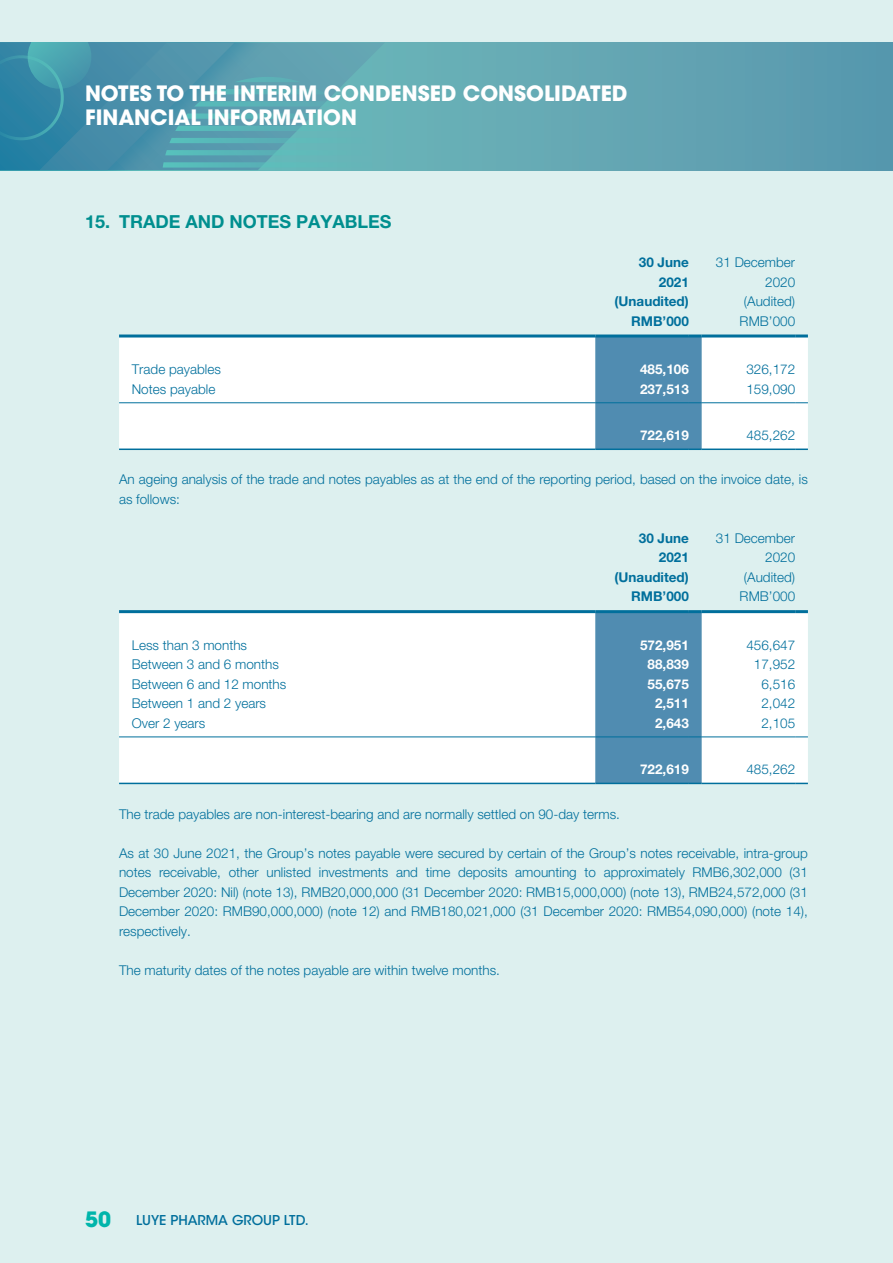
<style>
.page{position:relative;width:893px;height:1263px;background:#ddf0ef}
.page>*{position:absolute;margin:0;border:0;box-sizing:border-box;transform-origin:0 0}
.t1{font:700 21px/24px "ITC Avant Garde Std";color:#fff}
.t2{font:700 18px "Helvetica Neue LT Std";color:#008f8f}
.t3{font:300 13.5px/19.5px "Helvetica Neue LT Std";color:#006f9c;text-align:right}
.t4{font:700 13.5px "Helvetica Neue LT Std";color:#fff}
.t5{font:700 13.5px/19.5px "Helvetica Neue LT Std";color:#006f9c;text-align:right}
.t6{font:500 13.5px "ITC Avant Garde Std";color:#006f9c}
.s1{font-weight:700;font-size:21px;color:#00b5ab}
</style>
<div class="page">
<div style="left:0;top:43px;width:893px;height:127px;background:#5b9caf"></div>
<div style="left:0;top:43px;width:695px;height:127px;background:#67abb5"></div>
<svg style="left:0;top:43px;width:351px;height:127px"></svg>
<div style="left:119px;top:337px;width:689px;height:111px;background:#fff"></div>
<hr style="left:119px;top:402px;width:476px;height:1px;background:#006f9c">
<hr style="left:702px;top:402px;width:93px;height:1px;background:#006f9c">
<svg style="left:795px;top:402px;width:13px;height:1px"></svg>
<hr style="left:119px;top:448px;width:476px;height:2px;background:#006f9c">
<hr style="left:702px;top:448px;width:93px;height:2px;background:#006f9c">
<svg style="left:795px;top:448px;width:13px;height:2px"></svg>
<hr style="left:119px;top:334px;width:476px;height:3px;background:#006f9c">
<svg style="left:595px;top:334px;width:107px;height:116px;background:#4d8bb0"></svg>
<hr style="left:702px;top:334px;width:93px;height:3px;background:#006f9c">
<svg style="left:795px;top:334px;width:13px;height:3px"></svg>
<div style="left:119px;top:614px;width:689px;height:169px;background:#fff"></div>
<hr style="left:119px;top:736px;width:476px;height:1px;background:#006f9c">
<hr style="left:702px;top:736px;width:93px;height:1px;background:#006f9c">
<svg style="left:795px;top:736px;width:13px;height:1px"></svg>
<hr style="left:119px;top:783px;width:476px;height:1px;background:#006f9c">
<hr style="left:702px;top:783px;width:93px;height:1px;background:#006f9c">
<svg style="left:795px;top:783px;width:13px;height:1px"></svg>
<hr style="left:119px;top:610px;width:476px;height:3px;background:#006f9c">
<div style="left:595px;top:610px;width:107px;height:174px;background:#508cb1"></div>
<hr style="left:702px;top:610px;width:93px;height:3px;background:#006f9c">
<svg style="left:795px;top:610px;width:13px;height:3px"></svg>
<h1 class="t1" style="left:85px;top:81px;width:544px">NOTES TO THE INTERIM CONDENSED CONSOLIDATED<br>FINANCIAL INFORMATION</h1>
<h2 class="t2" style="left:85px;top:210px;width:308px">15. TRADE AND NOTES PAYABLES</h2>
<p class="t5" style="left:639px;top:252px;width:52px">30 June<br>2021</p>
<p class="t3" style="left:716px;top:252px;width:81px">31 December<br>2020</p>
<p class="t5" style="left:615px;top:291px;width:76px">(Unaudited)</p>
<p class="t3" style="left:744px;top:291px;width:53px">(Audited)</p>
<p class="t5" style="left:631px;top:311px;width:59px">RMB’000</p>
<p class="t3" style="left:740px;top:311px;width:57px">RMB’000</p>
<p class="t3" style="left:132px;top:359px;width:91px">Trade payables</p>
<p class="t4" style="left:640px;top:361px;width:50px">485,106</p>
<p class="t3" style="left:746px;top:359px;width:50px">326,172</p>
<p class="t3" style="left:132px;top:379px;width:85px">Notes payable</p>
<p class="t4" style="left:640px;top:381px;width:50px">237,513</p>
<p class="t3" style="left:746px;top:379px;width:50px">159,090</p>
<p class="t4" style="left:640px;top:427px;width:50px">722,619</p>
<p class="t3" style="left:746px;top:425px;width:50px">485,262</p>
<p class="t3" style="left:119px;top:470px;width:690px;text-align:left">An ageing analysis of the trade and notes payables as at the end of the reporting period, based on the invoice date, is as follows:</p>
<p class="t5" style="left:639px;top:528px;width:52px">30 June<br>2021</p>
<p class="t3" style="left:716px;top:528px;width:81px">31 December<br>2020</p>
<p class="t5" style="left:615px;top:567px;width:76px">(Unaudited)</p>
<p class="t3" style="left:744px;top:567px;width:53px">(Audited)</p>
<p class="t5" style="left:631px;top:587px;width:59px">RMB’000</p>
<p class="t3" style="left:740px;top:587px;width:57px">RMB’000</p>
<p class="t3" style="left:132px;top:635px;width:117px">Less than 3 months</p>
<p class="t4" style="left:640px;top:637px;width:50px">572,951</p>
<p class="t3" style="left:746px;top:635px;width:50px">456,647</p>
<p class="t3" style="left:132px;top:654px;width:149px">Between 3 and 6 months</p>
<p class="t4" style="left:648px;top:656px;width:43px">88,839</p>
<p class="t3" style="left:754px;top:654px;width:43px">17,952</p>
<p class="t3" style="left:132px;top:674px;width:156px">Between 6 and 12 months</p>
<p class="t4" style="left:648px;top:676px;width:43px">55,675</p>
<p class="t3" style="left:761px;top:674px;width:35px">6,516</p>
<p class="t3" style="left:132px;top:693px;width:136px">Between 1 and 2 years</p>
<p class="t4" style="left:655px;top:695px;width:35px">2,511</p>
<p class="t3" style="left:761px;top:693px;width:35px">2,042</p>
<p class="t3" style="left:132px;top:713px;width:75px">Over 2 years</p>
<p class="t4" style="left:655px;top:715px;width:35px">2,643</p>
<p class="t3" style="left:761px;top:713px;width:35px">2,105</p>
<p class="t4" style="left:640px;top:761px;width:50px">722,619</p>
<p class="t3" style="left:746px;top:759px;width:50px">485,262</p>
<p class="t3" style="left:119px;top:804px;width:502px">The trade payables are non-interest-bearing and are normally settled on 90-day terms.</p>
<p class="t3" style="left:119px;top:843px;width:690px;text-align:justify">As at 30 June 2021, the Group’s notes payable were secured by certain of the Group’s notes receivable, intra-group notes receivable, other unlisted investments and time deposits amounting to approximately RMB6,302,000 (31<br>December 2020: Nil) (note 13), RMB20,000,000 (31 December 2020: RMB15,000,000) (note 13), RMB24,572,000 (31<br>December 2020: RMB90,000,000) (note 12) and RMB180,021,000 (31 December 2020: RMB54,090,000) (note 14), respectively.</p>
<p class="t3" style="left:119px;top:960px;width:382px">The maturity dates of the notes payable are within twelve months.</p>
<p class="t6" style="left:85px;top:1211px;width:225px"><span class="s1">50</span> LUYE PHARMA GROUP LTD.</p>
</div>
